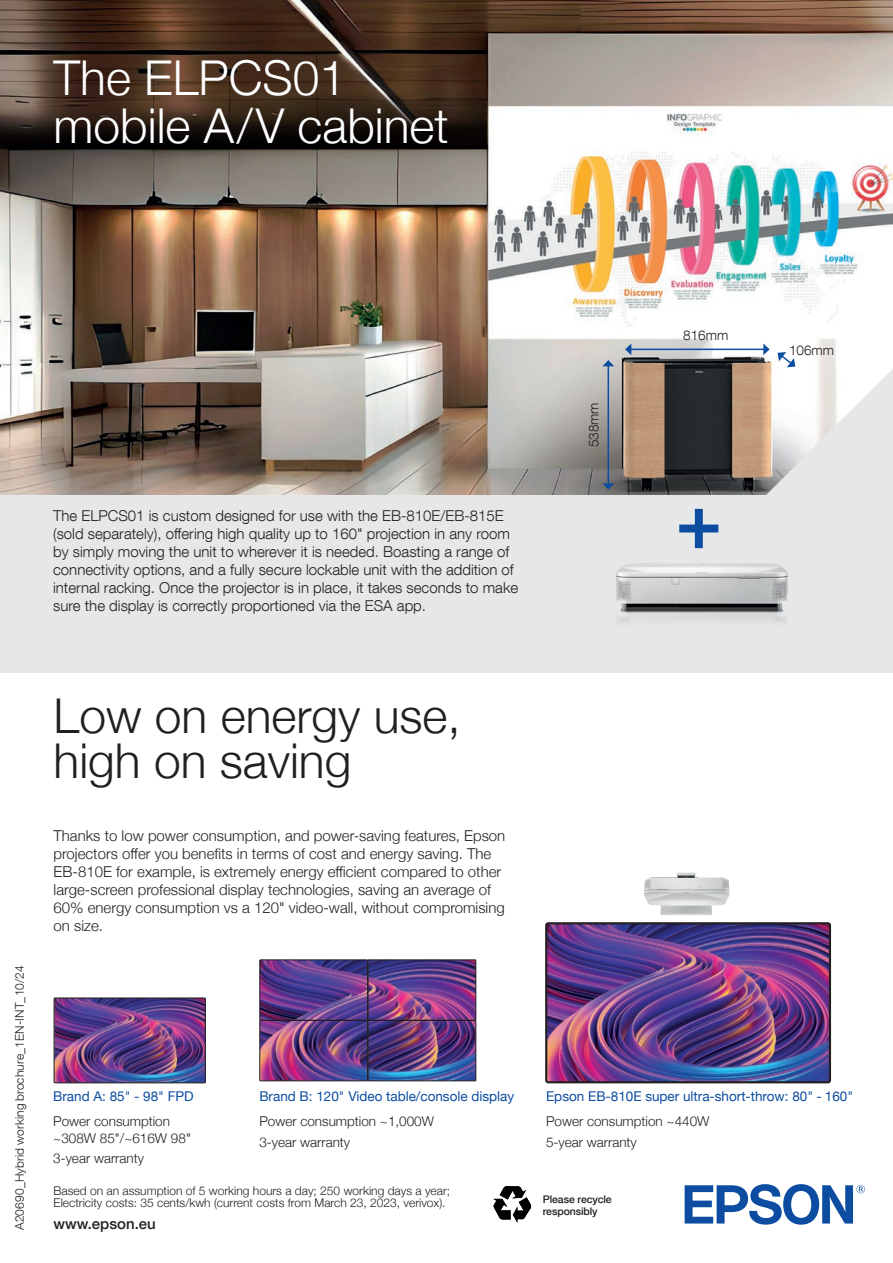
<style>
.page{position:relative;width:893px;height:1263px;background:#fff}
.page>*{position:absolute;margin:0;border:0;box-sizing:border-box;transform-origin:0 0}
.t1{font:500 77.7px "Helvetica Neue";color:#0d4da1}
.t2{font:300 48px/45px "Helvetica Neue";color:#231f20}
.t3{font:300 48px/48px "Helvetica Neue";color:#fff}
.t4{font:300 15px/18px "Helvetica Neue LT Com";color:#231f20}
.t5{font:300 15px/18px "Helvetica Neue";color:#231f20}
.t6{font:500 15px "Helvetica Neue";color:#231f20}
.t7{font:300 13.5px/20.7px "Helvetica Neue";color:#231f20}
.t8{font:13.5px "Helvetica Neue";color:#0d4da1}
.t9{font:300 13.5px "Helvetica Neue LT Com";color:#231f20}
.t10{font:300 12px/12px "Helvetica Neue";color:#231f20}
.t11{font:300 12px "Helvetica Neue LT Com";letter-spacing:.01em;color:#231f20}
.t12{font:500 10.5px/12px "Helvetica Neue LT Com";letter-spacing:-.01em;color:#231f20}
.s1{font-family:"Helvetica Neue LT Com"}
</style>
<div class="page">
<img style="left:0;top:0;width:893px;height:495px">
<div style="left:0;top:495px;width:893px;height:177px;background:#e6e7e9"></div>
<hr style="left:631px;top:349px;width:133px;height:1px;background:#0d4da1">
<svg style="left:625px;top:343px;width:6px;height:12px"></svg>
<hr style="left:608px;top:366px;width:1px;height:118px;background:#0d4da1">
<svg style="left:602px;top:483px;width:12px;height:7px"></svg>
<svg style="left:602px;top:360px;width:12px;height:6px"></svg>
<svg style="left:0;top:0;width:583px;height:149px;background:#4f3d31"></svg>
<svg style="left:671px;top:343px;width:222px;height:152px"></svg>
<img style="left:56px;top:999px;width:148px;height:82px">
<div style="left:54px;top:997px;width:152px;height:86px;border:1px solid #231f20"></div>
<img style="left:261px;top:961px;width:213px;height:118px">
<div style="left:259px;top:959px;width:109px;height:62px;border:1px solid #231f20"></div>
<div style="left:368px;top:959px;width:108px;height:62px;border:1px solid #231f20"></div>
<div style="left:259px;top:1020px;width:109px;height:61px;border:1px solid #231f20"></div>
<div style="left:368px;top:1020px;width:108px;height:61px;border:1px solid #231f20"></div>
<img style="left:548px;top:925px;width:280px;height:155px">
<div style="left:545px;top:922px;width:286px;height:161px;border:2px solid #231f20;border-radius:2px"></div>
<img style="left:644px;top:873px;width:86px;height:42px">
<svg style="left:685px;top:1184px;width:180px;height:41px"></svg>
<img style="left:616px;top:563px;width:172px;height:60px">
<svg style="left:493px;top:1186px;width:38px;height:37px"></svg>
<h2 class="t3" style="left:54px;top:51px;width:397px">The ELPCS01 mobile A/V cabinet</h2>
<p class="t4" style="left:53px;top:506px;width:467px">The ELPCS01 is custom designed for use with the EB-810E/EB-815E (sold separately), offering high quality up to 160" projection in any room by simply moving the unit to wherever it is needed. Boasting a range of connectivity options, and a fully secure lockable unit with the addition of internal racking. Once the projector is in place, it takes seconds to make sure the display is correctly proportioned via the ESA app.</p>
<p class="t9" style="left:585px;top:447px;width:47px;rotate:-90deg">538mm</p>
<p class="t9" style="left:683px;top:327px;width:47px">816mm</p>
<h1 class="t1" style="left:675px;top:458px;width:48px">+</h1>
<p class="t9" style="left:789px;top:342px;width:47px">106mm</p>
<p class="t11" style="left:12px;top:1230px;width:266px;rotate:-90deg">A20690_Hybrid working brochure_1EN-INT_10/24</p>
<h2 class="t2" style="left:54px;top:690px;width:409px">Low on energy use, high on saving</h2>
<p class="t5" style="left:54px;top:825px;width:453px">Thanks to low power consumption, and power-saving features, Epson projectors offer you benefits in terms of cost and energy saving. The EB-810E for example, is extremely energy efficient compared to other large-screen professional display technologies, saving an average of 60% energy consumption vs a 120<span class="s1">"</span> video-wall, without compromising on size.</p>
<p class="t8" style="left:53px;top:1086px;width:142px">Brand A: 85" - 98" FPD</p>
<p class="t7" style="left:53px;top:1112px;width:139px;line-height:16.5px">Power consumption ~308W 85"/~616W 98"</p>
<p class="t7" style="left:53px;top:1147px;width:92px">3-year warranty</p>
<p class="t8" style="left:259px;top:1086px;width:256px">Brand B: 120" Video table/console display</p>
<p class="t7" style="left:259px;top:1110px;width:176px">Power consumption ~1,000W<br>3-year warranty</p>
<p class="t8" style="left:546px;top:1086px;width:309px">Epson EB-810E super ultra-short-throw: 80" - 160"</p>
<p class="t7" style="left:546px;top:1110px;width:165px">Power consumption ~440W<br>5-year warranty</p>
<p class="t10" style="left:54px;top:1184px;width:398px">Based on an assumption of 5 working hours a day; 250 working days a year;<br>Electricity costs: 35 cents/kwh (current costs from March 23, 2023, verivox).</p>
<p class="t12" style="left:543px;top:1193px;width:70px">Please recycle responsibly</p>
<p class="t6" style="left:54px;top:1211px;width:104px">www.epson.eu</p>
</div>
